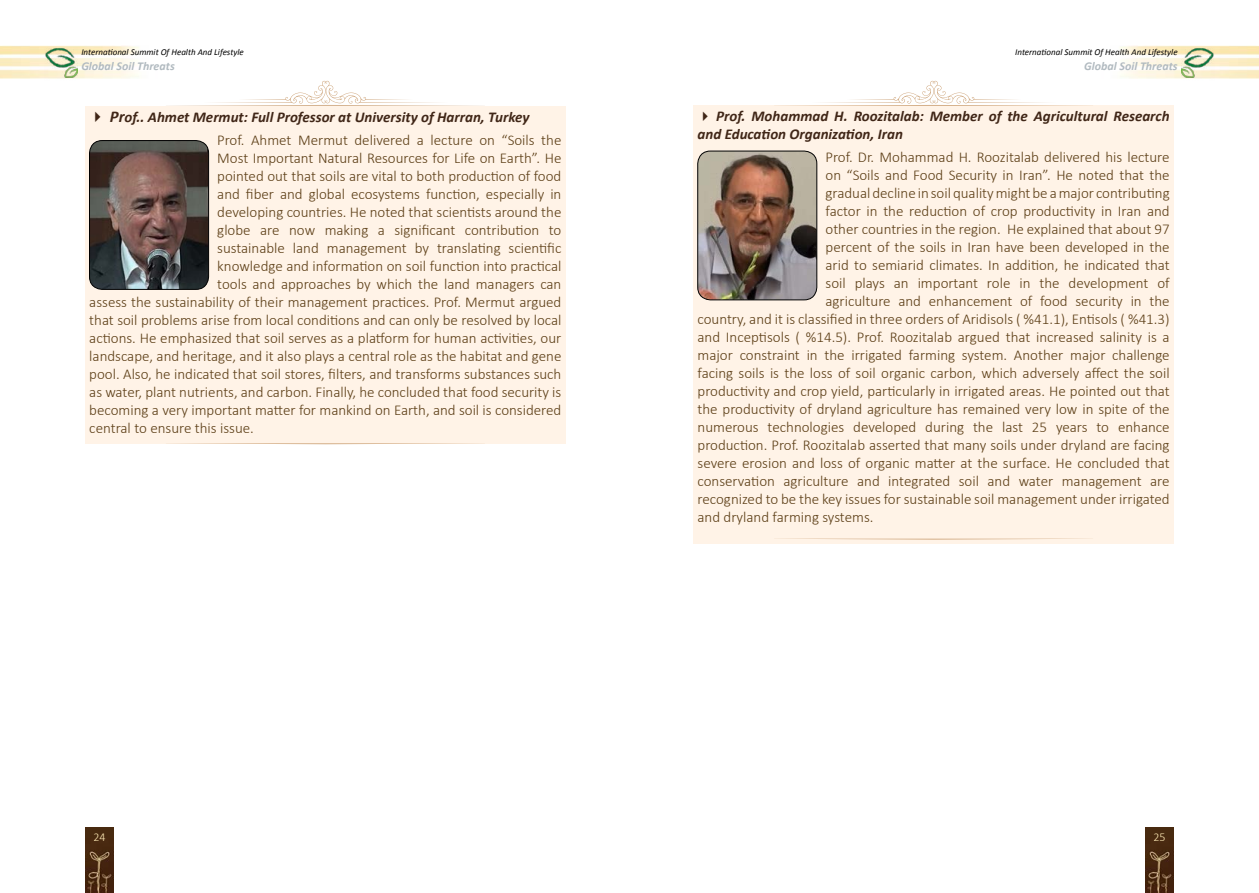
<style>
.page{position:relative;width:1259px;height:893px;background:#fff}
.page>*{position:absolute;margin:0;border:0;box-sizing:border-box;transform-origin:0 0}
.t1{font:300 15px "Calibri";color:#5c3e16}
.t2{font:italic 700 15px/22.2px "Calibri";color:#402617}
.t3{font:italic 700 12px "Calibri";color:#b1bac0}
.t4{font:300 12px "Calibri";color:#ffebb6}
.t5{font:italic 9px "Calibri";color:#000}
.s1{font-size:16.5px}
.s2{font-weight:300;font-style:normal;color:#5c3e16}
</style>
<div class="page">
<img style="left:44px;top:46px;width:34px;height:33px">
<img style="left:1181px;top:46px;width:34px;height:33px">
<div style="left:1145px;top:827px;width:28px;height:66px;background:#482a10"></div>
<img style="left:1145px;top:851px;width:28px;height:42px">
<div style="left:85px;top:827px;width:29px;height:66px;background:#482a10"></div>
<img style="left:85px;top:851px;width:29px;height:42px">
<div style="left:85px;top:106px;width:481px;height:337px;background:#fff3e7"></div>
<img style="left:89px;top:141px;width:120px;height:148px">
<div style="left:89px;top:140px;width:120px;height:150px;border:1px solid #000;border-radius:13px"></div>
<svg style="left:166px;top:81px;width:319px;height:25px"></svg>
<svg style="left:166px;top:443px;width:319px;height:1px"></svg>
<div style="left:693px;top:106px;width:481px;height:438px;background:#fff3e7"></div>
<img style="left:698px;top:151px;width:119px;height:149px">
<div style="left:697px;top:151px;width:120px;height:149px;border:1px solid #000;border-radius:13px"></div>
<svg style="left:774px;top:81px;width:319px;height:25px"></svg>
<svg style="left:835px;top:539px;width:198px;height:1px"></svg>
<p class="t5" style="left:81px;top:46px;width:164px">International Summit Of Health And Lifestyle</p>
<p class="t3" style="left:81px;top:59px;width:95px">Global Soil Threats</p>
<p class="t2" style="left:217px;top:106px;width:346px;text-indent:-107px"><span class="s1">Pr</span>of.. Ahmet Mermut: Full Professor at University of Harran, Turkey<br><span class="s2">Prof. Ahmet Mermut delivered a lecture on “Soils the</span></p>
<p class="t1" style="left:217px;top:148px;width:346px">Most Important Natural Resources for Life on Earth”. He</p>
<p class="t1" style="left:217px;top:166px;width:346px">pointed out that soils are vital to both production of food</p>
<p class="t1" style="left:217px;top:184px;width:346px">and fiber and global ecosystems function, especially in</p>
<p class="t1" style="left:217px;top:202px;width:346px">developing countries. He noted that scientists around the</p>
<p class="t1" style="left:217px;top:220px;width:346px">globe are now making a significant contribution to</p>
<p class="t1" style="left:217px;top:238px;width:346px">sustainable land management by translating scientific</p>
<p class="t1" style="left:217px;top:256px;width:346px">knowledge and information on soil function into practical</p>
<p class="t1" style="left:217px;top:274px;width:346px">tools and approaches by which the land managers can</p>
<p class="t1" style="left:89px;top:292px;width:473px">assess the sustainability of their management practices. Prof. Mermut argued</p>
<p class="t1" style="left:89px;top:310px;width:473px">that soil problems arise from local conditions and can only be resolved by local</p>
<p class="t1" style="left:89px;top:328px;width:473px">actions. He emphasized that soil serves as a platform for human activities, our</p>
<p class="t1" style="left:89px;top:346px;width:473px">landscape, and heritage, and it also plays a central role as the habitat and gene</p>
<p class="t1" style="left:89px;top:364px;width:473px">pool. Also, he indicated that soil stores, filters, and transforms substances such</p>
<p class="t1" style="left:89px;top:382px;width:473px">as water, plant nutrients, and carbon. Finally, he concluded that food security is</p>
<p class="t1" style="left:89px;top:400px;width:473px">becoming a very important matter for mankind on Earth, and soil is considered</p>
<p class="t1" style="left:89px;top:418px;width:166px">central to ensure this issue.</p>
<p class="t5" style="left:1015px;top:46px;width:164px">International Summit Of Health And Lifestyle</p>
<p class="t3" style="left:1084px;top:59px;width:95px">Global Soil Threats</p>
<p class="t2" style="left:697px;top:107px;width:473px;line-height:18px;text-indent:19px">Prof. Mohammad H. Roozitalab: Member of the Agricultural Research and Education Organization, Iran</p>
<p class="t1" style="left:825px;top:147px;width:346px">Prof. Dr. Mohammad H. Roozitalab delivered his lecture</p>
<p class="t1" style="left:825px;top:165px;width:346px">on “Soils and Food Security in Iran”. He noted that the</p>
<p class="t1" style="left:825px;top:183px;width:346px">gradual decline in soil quality might be a major contributing</p>
<p class="t1" style="left:825px;top:201px;width:346px">factor in the reduction of crop productivity in Iran and</p>
<p class="t1" style="left:825px;top:219px;width:346px">other countries in the region. He explained that about 97</p>
<p class="t1" style="left:825px;top:237px;width:346px">percent of the soils in Iran have been developed in the</p>
<p class="t1" style="left:825px;top:255px;width:346px">arid to semiarid climates. In addition, he indicated that</p>
<p class="t1" style="left:825px;top:273px;width:346px">soil plays an important role in the development of</p>
<p class="t1" style="left:825px;top:291px;width:346px">agriculture and enhancement of food security in the</p>
<p class="t1" style="left:697px;top:309px;width:473px">country, and it is classified in three orders of Aridisols ( %41.1), Entisols ( %41.3)</p>
<p class="t1" style="left:697px;top:327px;width:473px">and Inceptisols ( %14.5). Prof. Roozitalab argued that increased salinity is a</p>
<p class="t1" style="left:697px;top:345px;width:473px">major constraint in the irrigated farming system. Another major challenge</p>
<p class="t1" style="left:697px;top:363px;width:473px">facing soils is the loss of soil organic carbon, which adversely affect the soil</p>
<p class="t1" style="left:697px;top:381px;width:473px">productivity and crop yield, particularly in irrigated areas. He pointed out that</p>
<p class="t1" style="left:697px;top:399px;width:473px">the productivity of dryland agriculture has remained very low in spite of the</p>
<p class="t1" style="left:697px;top:417px;width:473px">numerous technologies developed during the last 25 years to enhance</p>
<p class="t1" style="left:697px;top:435px;width:473px">production. Prof. Roozitalab asserted that many soils under dryland are facing</p>
<p class="t1" style="left:697px;top:453px;width:473px">severe erosion and loss of organic matter at the surface. He concluded that</p>
<p class="t1" style="left:697px;top:471px;width:473px">conservation agriculture and integrated soil and water management are</p>
<p class="t1" style="left:697px;top:489px;width:473px">recognized to be the key issues for sustainable soil management under irrigated</p>
<p class="t1" style="left:697px;top:507px;width:177px">and dryland farming systems.</p>
<p class="t4" style="left:93px;top:829px;width:14px">24</p>
<p class="t4" style="left:1153px;top:829px;width:14px">25</p>
</div>
